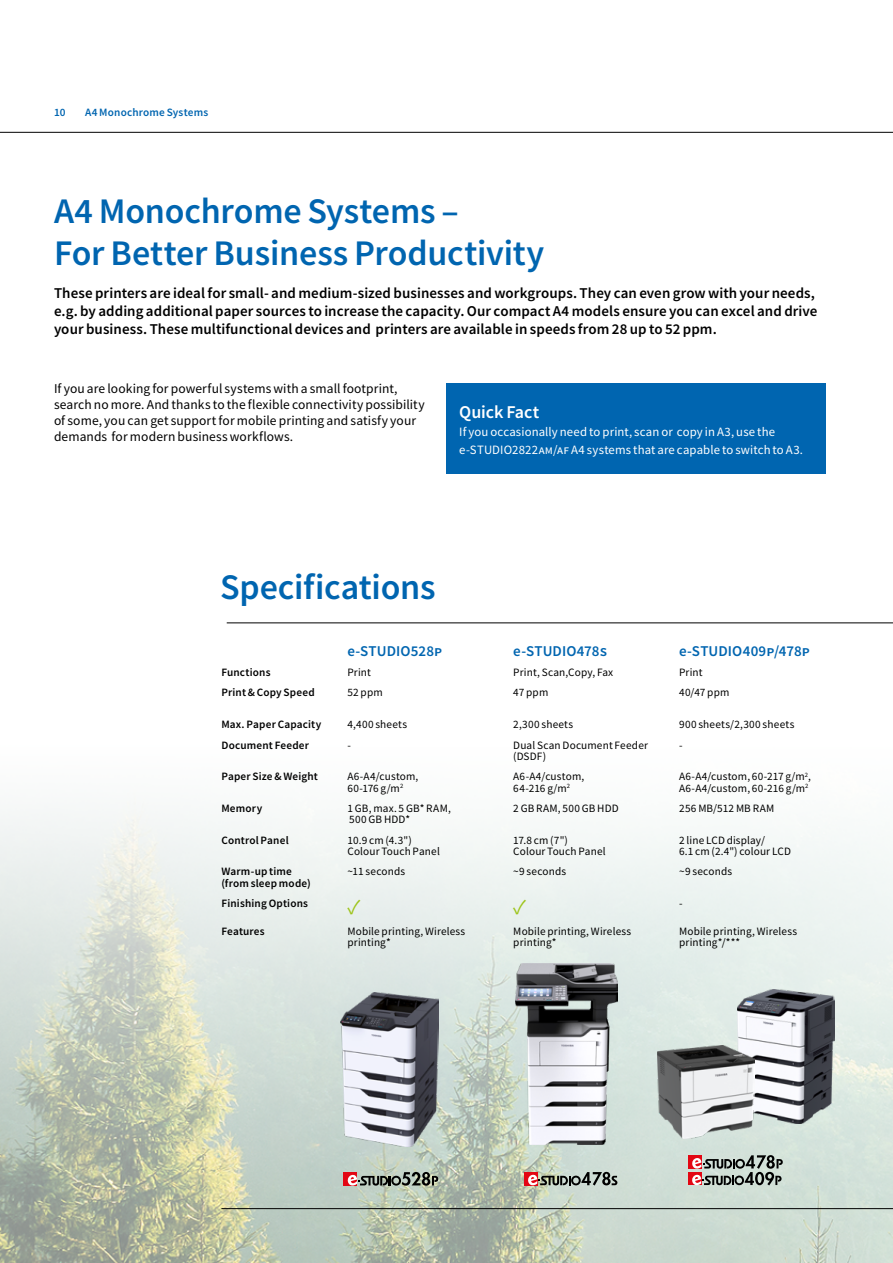
<style>
.page{position:relative;width:893px;height:1263px;background:#fff}
.page>*{position:absolute;margin:0;border:0;box-sizing:border-box;transform-origin:0 0}
.t1{font:500 36px/42px "Toshiba Sans";letter-spacing:-.005em;color:#0065b0}
.t2{font:21px "Toshiba Sans";color:#9dc41a}
.t3{font:500 18px "Toshiba Sans";letter-spacing:-.005em;color:#fff}
.t4{font:500 15px/18px "Toshiba Sans";letter-spacing:.005em;color:#000}
.t5{font:500 15px "Toshiba Sans";letter-spacing:.005em;color:#0065b0}
.t6{font:13.5px/16.2px "Toshiba Sans";letter-spacing:.01em;color:#000}
.t7{font:12.75px/18px "Toshiba Sans";letter-spacing:.01em;color:#fff}
.t8{font:11.25px/11.2px "Toshiba Sans";letter-spacing:.015em;color:#000}
.t9{font:500 11.25px/11.2px "Toshiba Sans";letter-spacing:.015em;color:#000}
.t10{font:500 11.25px "Toshiba Sans";letter-spacing:.015em;color:#0065b0}
</style>
<div class="page">
<hr style="left:0;top:132px;width:893px;height:1px;background:#000">
<img style="left:0;top:811px;width:893px;height:452px">
<hr style="left:227px;top:623px;width:666px;height:1px;background:#000">
<hr style="left:221px;top:1208px;width:672px;height:1px;background:#000">
<div style="left:524px;top:1172px;width:13px;height:13px;background:#e30613"></div>
<svg style="left:528px;top:1172px;width:89px;height:13px"></svg>
<div style="left:344px;top:1172px;width:13px;height:13px;background:#e30613"></div>
<svg style="left:347px;top:1172px;width:91px;height:14px"></svg>
<div style="left:688px;top:1155px;width:13px;height:13px;background:#e30613"></div>
<div style="left:688px;top:1172px;width:13px;height:13px;background:#e30613"></div>
<svg style="left:691px;top:1155px;width:92px;height:30px;background:#938d89"></svg>
<img style="left:738px;top:990px;width:96px;height:134px">
<img style="left:516px;top:963px;width:102px;height:181px">
<img style="left:340px;top:992px;width:98px;height:155px">
<div style="left:446px;top:383px;width:380px;height:90px;background:#0065b0"></div>
<img style="left:658px;top:1046px;width:96px;height:92px">
<p class="t10" style="left:54px;top:104px;width:13px">10</p>
<p class="t10" style="left:85px;top:104px;width:125px">A4 Monochrome Systems</p>
<h1 class="t1" style="left:54px;top:189px;width:492px">A4 Monochrome Systems –<br>For Better Business Productivity</h1>
<p class="t4" style="left:54px;top:283px;width:765px">These printers are ideal for small- and medium-sized businesses and workgroups. They can even grow with your needs, e.g. by adding additional paper sources to increase the capacity. Our compact A4 models ensure you can excel and drive your business. These multifunctional devices and printers are available in speeds from 28 up to 52 ppm.</p>
<p class="t6" style="left:54px;top:380px;width:372px">If you are looking for powerful systems with a small footprint, search no more. And thanks to the flexible connectivity possibility of some, you can get support for mobile printing and satisfy your demands for modern business workflows.</p>
<h3 class="t3" style="left:459px;top:400px;width:81px">Quick Fact</h3>
<p class="t7" style="left:459px;top:422px;width:345px">If you occasionally need to print, scan or copy in A3, use the e-STUDIO2822am/af A4 systems that are capable to switch to A3.</p>
<h1 class="t1" style="left:220px;top:566px;width:217px">Specifications</h1>
<h3 class="t5" style="left:347px;top:641px;width:96px">e-STUDIO528p</h3>
<h3 class="t5" style="left:513px;top:641px;width:95px">e-STUDIO478s</h3>
<h3 class="t5" style="left:679px;top:641px;width:132px">e-STUDIO409p/478p</h3>
<p class="t9" style="left:221px;top:666px;width:51px">Functions</p>
<p class="t8" style="left:347px;top:666px;width:25px">Print</p>
<p class="t8" style="left:513px;top:666px;width:102px">Print, Scan,Copy, Fax</p>
<p class="t8" style="left:679px;top:666px;width:25px">Print</p>
<p class="t9" style="left:221px;top:687px;width:95px">Print &amp; Copy Speed</p>
<p class="t8" style="left:347px;top:687px;width:37px">52 ppm</p>
<p class="t8" style="left:513px;top:687px;width:37px">47 ppm</p>
<p class="t8" style="left:679px;top:687px;width:52px">40/47 ppm</p>
<p class="t9" style="left:221px;top:719px;width:101px">Max. Paper Capacity</p>
<p class="t8" style="left:347px;top:719px;width:61px">4,400 sheets</p>
<p class="t8" style="left:513px;top:719px;width:61px">2,300 sheets</p>
<p class="t8" style="left:679px;top:719px;width:117px">900 sheets/2,300 sheets</p>
<p class="t9" style="left:221px;top:739px;width:89px">Document Feeder</p>
<p class="t8" style="left:347px;top:739px;width:5px">-</p>
<p class="t8" style="left:513px;top:739px;width:136px">Dual Scan Document Feeder (DSDF)</p>
<p class="t8" style="left:679px;top:739px;width:5px">-</p>
<p class="t9" style="left:221px;top:771px;width:98px">Paper Size &amp; Weight</p>
<p class="t8" style="left:347px;top:771px;width:72px">A6-A4/custom,<br>60-176 g/m<sup>2</sup></p>
<p class="t8" style="left:513px;top:771px;width:72px">A6-A4/custom,<br>64-216 g/m<sup>2</sup></p>
<p class="t8" style="left:679px;top:771px;width:133px">A6-A4/custom, 60-217 g/m<sup>2</sup>,<br>A6-A4/custom, 60-216 g/m<sup>2</sup></p>
<p class="t9" style="left:221px;top:802px;width:42px">Memory</p>
<p class="t8" style="left:347px;top:802px;width:105px">1 GB, max. 5 GB* RAM,<br>500 GB HDD*</p>
<p class="t8" style="left:513px;top:802px;width:107px">2 GB RAM, 500 GB HDD</p>
<p class="t8" style="left:679px;top:802px;width:97px">256 MB/512 MB RAM</p>
<p class="t9" style="left:221px;top:834px;width:69px">Control Panel</p>
<p class="t8" style="left:347px;top:834px;width:94px">10.9 cm (4.3")<br>Colour Touch Panel</p>
<p class="t8" style="left:513px;top:834px;width:94px">17.8 cm (7")<br>Colour Touch Panel</p>
<p class="t8" style="left:679px;top:834px;width:113px">2 line LCD display/<br>6.1 cm (2.4") colour LCD</p>
<p class="t9" style="left:221px;top:866px;width:91px">Warm-up time (from sleep mode)</p>
<p class="t8" style="left:347px;top:866px;width:59px">~11 seconds</p>
<p class="t8" style="left:513px;top:866px;width:54px">~9 seconds</p>
<p class="t8" style="left:679px;top:866px;width:54px">~9 seconds</p>
<p class="t9" style="left:221px;top:897px;width:88px">Finishing Options</p>
<h2 class="t2" style="left:347px;top:894px;width:14px">✓</h2>
<h2 class="t2" style="left:513px;top:894px;width:14px">✓</h2>
<p class="t8" style="left:679px;top:898px;width:5px">-</p>
<p class="t9" style="left:221px;top:925px;width:45px">Features</p>
<p class="t8" style="left:347px;top:925px;width:119px">Mobile printing, Wireless printing*</p>
<p class="t8" style="left:513px;top:925px;width:119px">Mobile printing, Wireless printing*</p>
<p class="t8" style="left:679px;top:925px;width:119px">Mobile printing, Wireless printing*/***</p>
</div>
